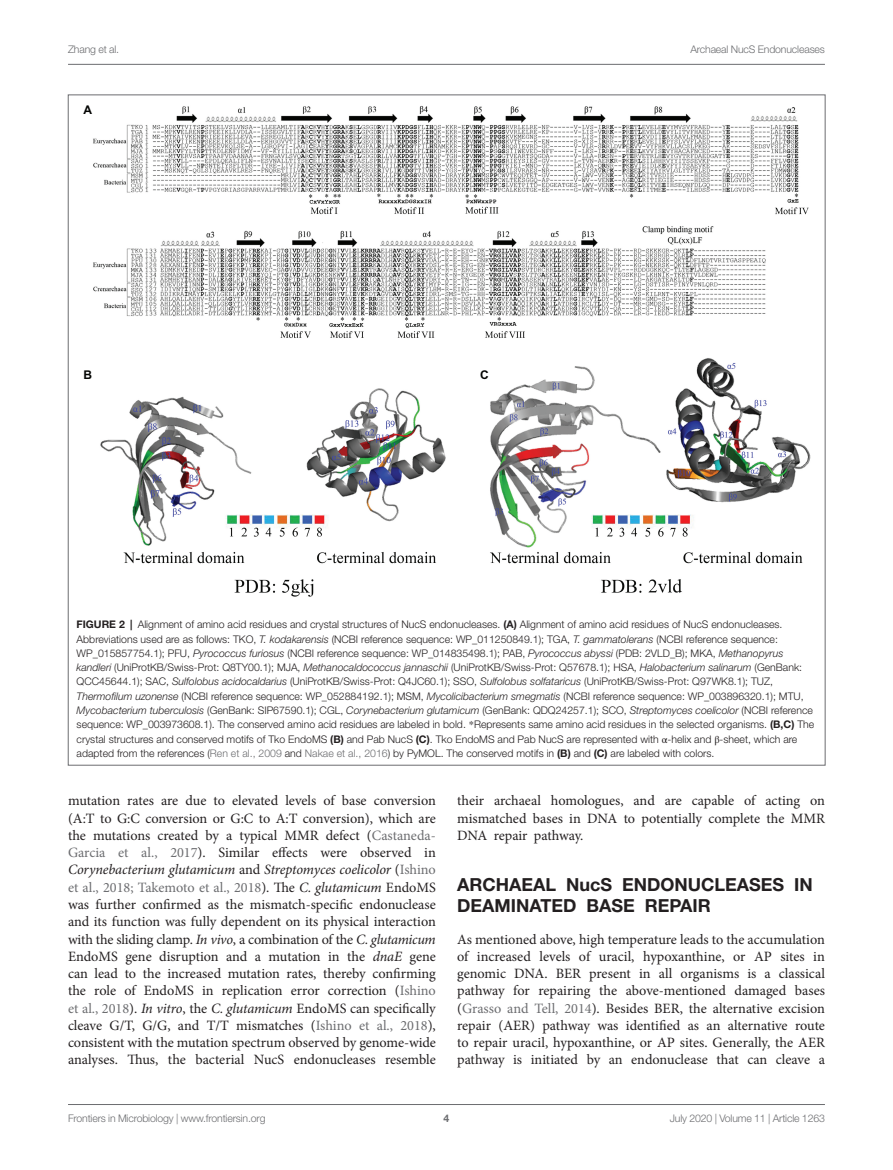
<style>
.page{position:relative;width:893px;height:1170px;background:#fff}
.page>*{position:absolute;margin:0;border:0;box-sizing:border-box;transform-origin:0 0}
.HEAD_1{font:700 18px/21px "Helvetica Neue LT Std";color:#231f20}
.TEXT{font:14.25px/17.2px "Minion Pro";color:#231f20;text-align:justify}
.TEXT_FLUSH{font:14.25px/17.2px "Minion Pro";color:#231f20;text-align:justify}
.t1{font:700 12px "Arial";color:#040503}
.FIG_LEG{font:300 10.5px/14.2px "Helvetica Neue LT Std";color:#231f20}
.t2{font:300 10.5px "Helvetica Neue LT Std";letter-spacing:-.015em;color:#6c6d70}
.t3{font:700 10.5px "Helvetica Neue LT Std";color:#6c6d70}
.s1{font-weight:700}
.s2{font-style:italic}
.s3{font-family:"STIX General";font-weight:400}
.s4{color:#6c6d70}
</style>
<div class="page">
<hr style="left:68px;top:64px;width:757px;height:1px;background:#6c6d70">
<hr style="left:68px;top:1104px;width:757px;height:1px;background:#6c6d70">
<img style="left:93px;top:105px;width:718px;height:492px">
<p class="t2" style="left:68px;top:42px;width:53px">Zhang et al.</p>
<p class="t2" style="left:690px;top:42px;width:136px">Archaeal NucS Endonucleases</p>
<p class="t1" style="left:84px;top:101px;width:10px">A</p>
<p class="t1" style="left:84px;top:366px;width:10px">B</p>
<p class="t1" style="left:480px;top:366px;width:10px">C</p>
<p class="FIG_LEG" style="left:77px;top:617px;width:739px"><span class="s1">FIGURE 2 |</span> Alignment of amino acid residues and crystal structures of NucS endonucleases. <span class="s1">(A)</span> Alignment of amino acid residues of NucS endonucleases.<br>Abbreviations used are as follows: TKO, <span class="s2">T. kodakarensis</span> (NCBI reference sequence: WP_011250849.1); TGA, <span class="s2">T. gammatolerans</span> (NCBI reference sequence:<br>WP_015857754.1); PFU, <span class="s2">Pyrococcus furiosus</span> (NCBI reference sequence: WP_014835498.1); PAB, <span class="s2">Pyrococcus abyssi</span> (PDB: 2VLD_B); MKA, <span class="s2">Methanopyrus kandleri</span> (UniProtKB/Swiss-Prot: Q8TY00.1); MJA, <span class="s2">Methanocaldococcus jannaschii</span> (UniProtKB/Swiss-Prot: Q57678.1); HSA, <span class="s2">Halobacterium salinarum</span> (GenBank:<br>QCC45644.1); SAC, <span class="s2">Sulfolobus acidocaldarius</span> (UniProtKB/Swiss-Prot: Q4JC60.1); SSO, <span class="s2">Sulfolobus solfataricus</span> (UniProtKB/Swiss-Prot: Q97WK8.1); TUZ, <span class="s2">Thermofilum uzonense</span> (NCBI reference sequence: WP_052884192.1); MSM, <span class="s2">Mycolicibacterium smegmatis</span> (NCBI reference sequence: WP_003896320.1); MTU, <span class="s2">Mycobacterium tuberculosis</span> (GenBank: SIP67590.1); CGL, <span class="s2">Corynebacterium glutamicum</span> (GenBank: QDQ24257.1); SCO, <span class="s2">Streptomyces coelicolor</span> (NCBI reference sequence: WP_003973608.1). The conserved amino acid residues are labeled in bold. <span class="s3">*</span>Represents same amino acid residues in the selected organisms. <span class="s1">(B,C)</span> The crystal structures and conserved motifs of Tko EndoMS <span class="s1">(B)</span> and Pab NucS <span class="s1">(C)</span>. Tko EndoMS and Pab NucS are represented with <span class="s3">α</span>-helix and <span class="s3">β</span>-sheet, which are adapted from the references (<span class="s4">Ren et al., 2009</span> and <span class="s4">Nakae et al., 2016</span>) by PyMOL. The conserved motifs in <span class="s1">(B)</span> and <span class="s1">(C)</span> are labeled with colors.</p>
<p class="TEXT" style="left:68px;top:792px;width:369px">mutation rates are due to elevated levels of base conversion (A:T to G:C conversion or G:C to A:T conversion), which are the mutations created by a typical MMR defect (<span class="s4">Castaneda-Garcia et al., 2017</span>). Similar effects were observed in <span class="s2">Corynebacterium glutamicum</span> and <span class="s2">Streptomyces coelicolor</span> (<span class="s4">Ishino et al., 2018; Takemoto et al., 2018</span>). The <span class="s2">C. glutamicum</span> EndoMS was further confirmed as the mismatch-specific endonuclease and its function was fully dependent on its physical interaction with the sliding clamp. <span class="s2">In vivo</span>, a combination of the <span class="s2">C. glutamicum </span>EndoMS gene disruption and a mutation in the <span class="s2">dnaE</span> gene can lead to the increased mutation rates, thereby confirming the role of EndoMS in replication error correction (<span class="s4">Ishino et al., 2018</span>). <span class="s2">In vitro</span>, the <span class="s2">C. glutamicum</span> EndoMS can specifically cleave G/T, G/G, and T/T mismatches (<span class="s4">Ishino et al., 2018</span>), consistent with the mutation spectrum observed by genome-wide analyses. Thus, the bacterial NucS endonucleases resemble</p>
<p class="TEXT" style="left:457px;top:792px;width:369px">their archaeal homologues, and are capable of acting on mismatched bases in DNA to potentially complete the MMR DNA repair pathway.</p>
<p class="HEAD_1" style="left:457px;top:873px;width:357px">ARCHAEAL NucS ENDONUCLEASES IN<br>DEAMINATED BASE REPAIR</p>
<p class="TEXT_FLUSH" style="left:457px;top:930px;width:369px">As mentioned above, high temperature leads to the accumulation of increased levels of uracil, hypoxanthine, or AP sites in genomic DNA. BER present in all organisms is a classical pathway for repairing the above-mentioned damaged bases (<span class="s4">Grasso and Tell, 2014</span>). Besides BER, the alternative excision repair (AER) pathway was identified as an alternative route to repair uracil, hypoxanthine, or AP sites. Generally, the AER pathway is initiated by an endonuclease that can cleave a</p>
<p class="t2" style="left:68px;top:1111px;width:199px">Frontiers in Microbiology | www.frontiersin.org</p>
<p class="t3" style="left:444px;top:1111px;width:7px">4</p>
<p class="t2" style="left:670px;top:1111px;width:157px">July 2020 | Volume 11 | Article 1263</p>
</div>
